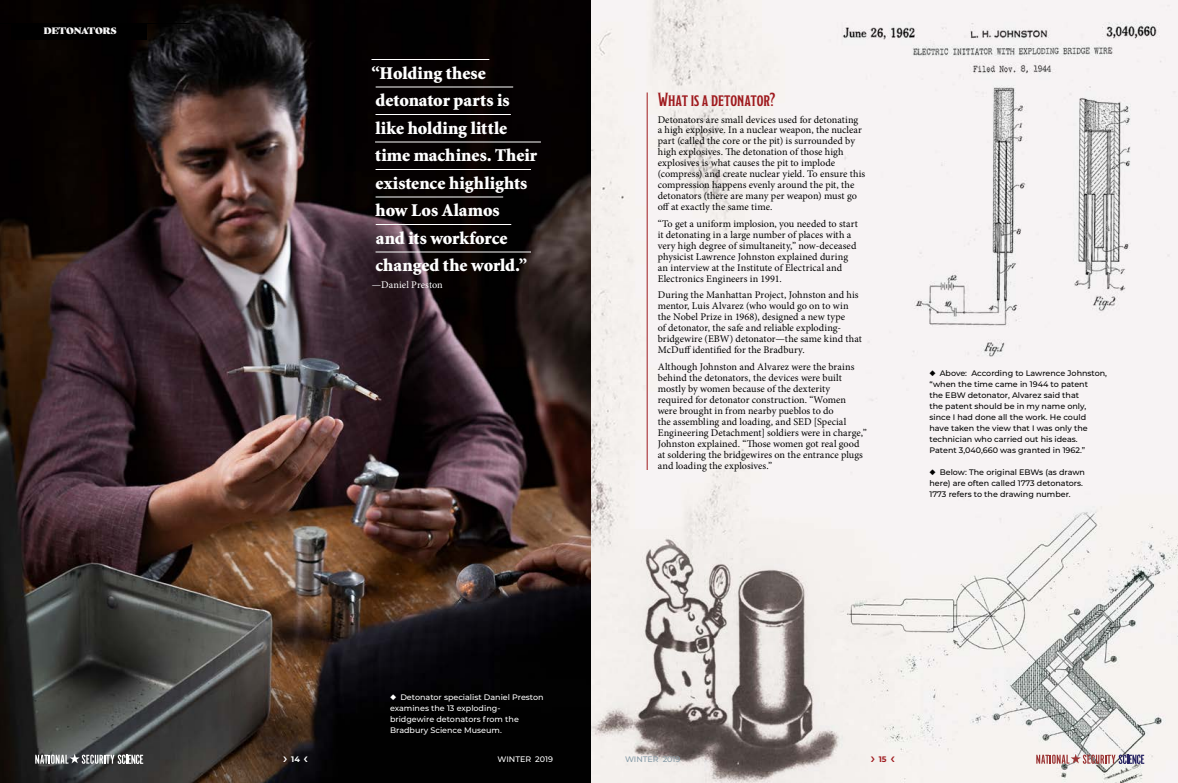
<style>
.page{position:relative;width:1178px;height:783px;background:#fff}
.page>*{position:absolute;margin:0;border:0;box-sizing:border-box;transform-origin:0 0}
.t1{font:300 19px "Modesto Condensed";letter-spacing:-.005em;color:#9f1a1e}
.t2{font:900 18px/27.5px "Minion Std";color:#fff}
.t3{font:10.2px/11px "Minion Pro";color:#000}
.t4{font:10.2px "Minion Pro";letter-spacing:.005em;color:#fff}
.t5{font:9px "Gastromond";color:#f8f8f8}
.t6{font:500 8px/11px "Montserrat";color:#000}
.t7{font:500 8px/11px "Montserrat";color:#fff}
.t8{font:500 8px "Montserrat";color:#869ca8}
.t9{font:700 8px "Montserrat";color:#fff}
.t10{font:700 8px "Montserrat";color:#9f1a1e}
</style>
<div class="page">
<img style="left:0;top:0;width:1178px;height:783px">
<hr style="left:647px;top:92px;width:1px;height:378px;background:#9f1a1e">
<svg style="left:1036px;top:754px;width:108px;height:10px"></svg>
<hr style="left:0;top:23px;width:190px;height:1px;background:#000">
<div style="left:11px;top:24px;width:135px;height:16px;background:#000"></div>
<svg style="left:35px;top:754px;width:108px;height:10px"></svg>
<hr style="left:372px;top:59px;width:117px;height:1px;background:#fff">
<hr style="left:376px;top:87px;width:137px;height:1px;background:#fff">
<hr style="left:376px;top:114px;width:135px;height:1px;background:#fff">
<hr style="left:375px;top:142px;width:166px;height:1px;background:#fff">
<hr style="left:376px;top:169px;width:155px;height:1px;background:#fff">
<hr style="left:376px;top:197px;width:127px;height:1px;background:#fff">
<hr style="left:376px;top:224px;width:135px;height:1px;background:#fff">
<hr style="left:376px;top:252px;width:155px;height:1px;background:#fff">
<svg style="left:283px;top:756px;width:4px;height:6px"></svg>
<svg style="left:304px;top:756px;width:6px;height:7px"></svg>
<svg style="left:871px;top:756px;width:4px;height:6px"></svg>
<svg style="left:891px;top:756px;width:4px;height:6px"></svg>
<p class="t5" style="left:44px;top:24px;width:74px">DETONATORS</p>
<h2 class="t2" style="left:372px;top:60px;width:167px">“Holding these detonator parts is like holding little time machines. Their existence highlights how Los Alamos<br>and its workforce changed the world.”</h2>
<p class="t4" style="left:372px;top:277px;width:72px">—Daniel Preston</p>
<h1 class="t1" style="left:658px;top:89px;width:119px">What is a detonator?</h1>
<p class="t3" style="left:658px;top:114px;width:209px">Detonators are small devices used for detonating a high explosive. In a nuclear weapon, the nuclear part (called the core or the pit) is surrounded by high explosives. The detonation of those high explosives is what causes the pit to implode (compress) and create nuclear yield. To ensure this compression happens evenly around the pit, the detonators (there are many per weapon) must go off at exactly the same time.</p>
<p class="t3" style="left:658px;top:218px;width:202px">“To get a uniform implosion, you needed to start it detonating in a large number of places with a very high degree of simultaneity,” now-deceased physicist Lawrence Johnston explained during an interview at the Institute of Electrical and Electronics Engineers in 1991.</p>
<p class="t3" style="left:658px;top:290px;width:206px">During the Manhattan Project, Johnston and his mentor, Luis Alvarez (who would go on to win the Nobel Prize in 1968), designed a new type<br>of detonator, the safe and reliable exploding&shy;bridgewire (EBW) detonator—the same kind that McDuff identified for the Bradbury.</p>
<p class="t3" style="left:658px;top:361px;width:211px">Although Johnston and Alvarez were the brains behind the detonators, the devices were built mostly by women because of the dexterity required for detonator construction. “Women were brought in from nearby pueblos to do<br>the assembling and loading, and SED [Special Engineering Detachment] soldiers were in charge,” Johnston explained. “Those women got real good at soldering the bridgewires on the entrance plugs and loading the explosives.”</p>
<p class="t6" style="left:930px;top:367px;width:179px">◆ Above: According to Lawrence Johnston, “when the time came in 1944 to patent<br>the EBW detonator, Alvarez said that<br>the patent should be in my name only, since I had done all the work. He could have taken the view that I was only the technician who carried out his ideas.<br>Patent 3,040,660 was granted in 1962.”</p>
<p class="t6" style="left:930px;top:466px;width:157px">◆ Below: The original EBWs (as drawn here) are often called 1773 detonators.<br>1773 refers to the drawing number.</p>
<p class="t7" style="left:390px;top:691px;width:155px">◆ Detonator specialist Daniel Preston examines the 13 exploding&shy;bridgewire detonators from the<br>Bradbury Science Museum.</p>
<p class="t9" style="left:291px;top:753px;width:10px">14</p>
<p class="t7" style="left:497px;top:753px;width:57px">WINTER 2019</p>
<p class="t8" style="left:625px;top:753px;width:57px">WINTER 2019</p>
<p class="t10" style="left:879px;top:753px;width:9px">15</p>
</div>
